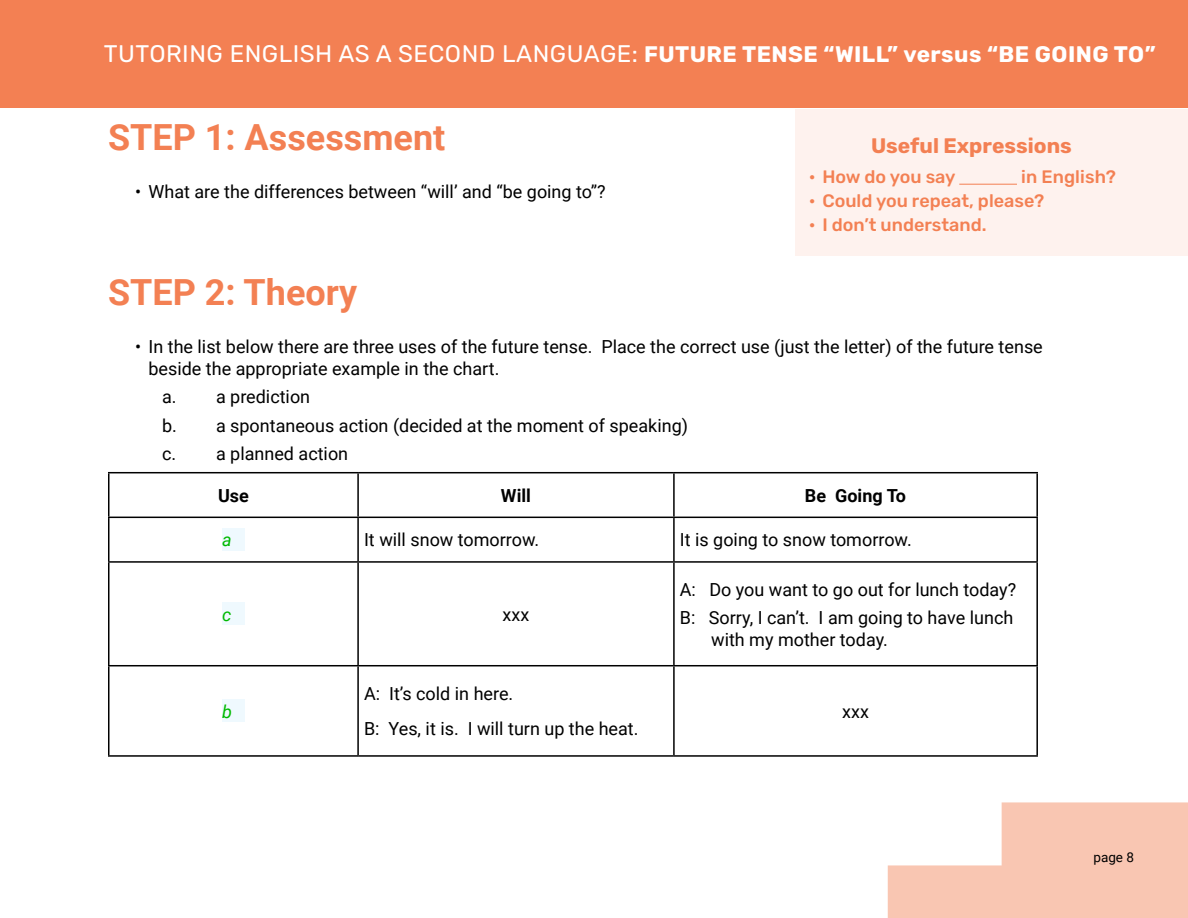
<style>
.page{position:relative;width:1188px;height:918px;background:#fff}
.page>*{position:absolute;margin:0;border:0;box-sizing:border-box;transform-origin:0 0}
.t1{font:700 36px "Roboto";color:#f38053}
.t2{font:700 22.5px "Rubik";letter-spacing:.02em;color:#fff}
.t3{font:700 21px "Rubik";color:#f38053}
.t4{font:18px/28.3px "Roboto";color:#000}
.t5{font:500 18px "Rubik";color:#f38053}
.t6{font:700 18px "Roboto";color:#000}
.t7{font:italic 18px "Roboto";color:#00b900}
.t8{font:13.5px "Roboto";color:#000}
.s1{font-weight:400;font-size:24px}
</style>
<div class="page">
<svg style="left:888px;top:802px;width:300px;height:116px"></svg>
<div style="left:0;top:0;width:1188px;height:108px;background:#f38053"></div>
<div style="left:795px;top:109px;width:393px;height:146px;background:#fef2ee"></div>
<hr style="left:959px;top:184px;width:58px;height:1px;background:#f38053">
<hr style="left:108px;top:472px;width:250px;height:1px;background:#000">
<hr style="left:108px;top:473px;width:2px;height:44px;background:#000">
<hr style="left:358px;top:472px;width:316px;height:1px;background:#000">
<hr style="left:357px;top:473px;width:2px;height:44px;background:#000">
<hr style="left:674px;top:472px;width:364px;height:1px;background:#000">
<hr style="left:673px;top:473px;width:2px;height:44px;background:#000">
<hr style="left:1036px;top:473px;width:2px;height:44px;background:#000">
<hr style="left:108px;top:517px;width:250px;height:1px;background:#000">
<hr style="left:108px;top:518px;width:2px;height:43px;background:#000">
<hr style="left:358px;top:517px;width:316px;height:1px;background:#000">
<hr style="left:357px;top:518px;width:2px;height:43px;background:#000">
<hr style="left:674px;top:517px;width:364px;height:1px;background:#000">
<hr style="left:673px;top:518px;width:2px;height:43px;background:#000">
<hr style="left:1036px;top:518px;width:2px;height:43px;background:#000">
<hr style="left:108px;top:561px;width:250px;height:2px;background:#000">
<hr style="left:108px;top:563px;width:2px;height:102px;background:#000">
<hr style="left:358px;top:561px;width:316px;height:2px;background:#000">
<hr style="left:357px;top:563px;width:2px;height:102px;background:#000">
<hr style="left:674px;top:561px;width:364px;height:2px;background:#000">
<hr style="left:673px;top:563px;width:2px;height:102px;background:#000">
<hr style="left:1036px;top:563px;width:2px;height:102px;background:#000">
<hr style="left:108px;top:665px;width:250px;height:1px;background:#000">
<hr style="left:108px;top:666px;width:2px;height:89px;background:#000">
<hr style="left:358px;top:665px;width:316px;height:1px;background:#000">
<hr style="left:357px;top:666px;width:2px;height:89px;background:#000">
<hr style="left:674px;top:665px;width:364px;height:1px;background:#000">
<hr style="left:673px;top:666px;width:2px;height:89px;background:#000">
<hr style="left:1036px;top:666px;width:2px;height:89px;background:#000">
<hr style="left:108px;top:755px;width:250px;height:2px;background:#000">
<hr style="left:358px;top:755px;width:316px;height:2px;background:#000">
<hr style="left:674px;top:755px;width:364px;height:2px;background:#000">
<div style="left:222px;top:529px;width:23px;height:22px;background:#eff9fe"></div>
<div style="left:222px;top:603px;width:23px;height:22px;background:#eff9fe"></div>
<div style="left:222px;top:700px;width:23px;height:22px;background:#eff9fe"></div>
<p class="t2" style="left:104px;top:42px;width:1053px"><span class="s1">TUTORING ENGLISH AS A SECOND LANGUAGE:</span> FUTURE TENSE “WILL” versus “BE GOING TO”</p>
<h1 class="t1" style="left:108px;top:112px;width:339px">STEP 1: Assessment</h1>
<p class="t4" style="left:135px;top:177px;width:472px">• What are the differences between “will’ and “be going to”?</p>
<p class="t3" style="left:871px;top:134px;width:202px">Useful Expressions</p>
<p class="t5" style="left:809px;top:167px;width:148px">• How do you say</p>
<p class="t5" style="left:1021px;top:167px;width:96px">in English?</p>
<p class="t5" style="left:809px;top:191px;width:237px">• Could you repeat, please?</p>
<p class="t5" style="left:809px;top:215px;width:179px">• I don’t understand.</p>
<h1 class="t1" style="left:108px;top:267px;width:251px">STEP 2: Theory</h1>
<p class="t4" style="left:148px;top:336px;width:896px;line-height:21.6px;text-indent:-14px">• In the list below there are three uses of the future tense. Place the correct use (just the letter) of the future tense beside the appropriate example in the chart.</p>
<p class="t4" style="left:162px;top:382px;width:528px">a. a prediction<br>b. a spontaneous action (decided at the moment of speaking) c. a planned action</p>
<p class="t6" style="left:218px;top:483px;width:32px">Use</p>
<p class="t6" style="left:501px;top:483px;width:32px">Will</p>
<p class="t6" style="left:805px;top:483px;width:103px">Be Going To</p>
<p class="t7" style="left:222px;top:527px;width:11px">a</p>
<p class="t4" style="left:364px;top:525px;width:177px">It will snow tomorrow.</p>
<p class="t4" style="left:680px;top:525px;width:233px">It is going to snow tomorrow.</p>
<p class="t7" style="left:222px;top:602px;width:11px">c</p>
<p class="t4" style="left:503px;top:599px;width:28px">xxx</p>
<p class="t7" style="left:222px;top:699px;width:11px">b</p>
<p class="t4" style="left:364px;top:675px;width:276px;line-height:35.1px">A: It’s cold in here.<br>B: Yes, it is. I will turn up the heat.</p>
<p class="t4" style="left:680px;top:574px;width:338px">A: Do you want to go out for lunch today?<br>B: Sorry, I can’t. I am going to have lunch</p>
<p class="t4" style="left:711px;top:624px;width:178px">with my mother today.</p>
<p class="t4" style="left:842px;top:696px;width:28px">xxx</p>
<p class="t8" style="left:1093px;top:848px;width:42px">page 8</p>
</div>
